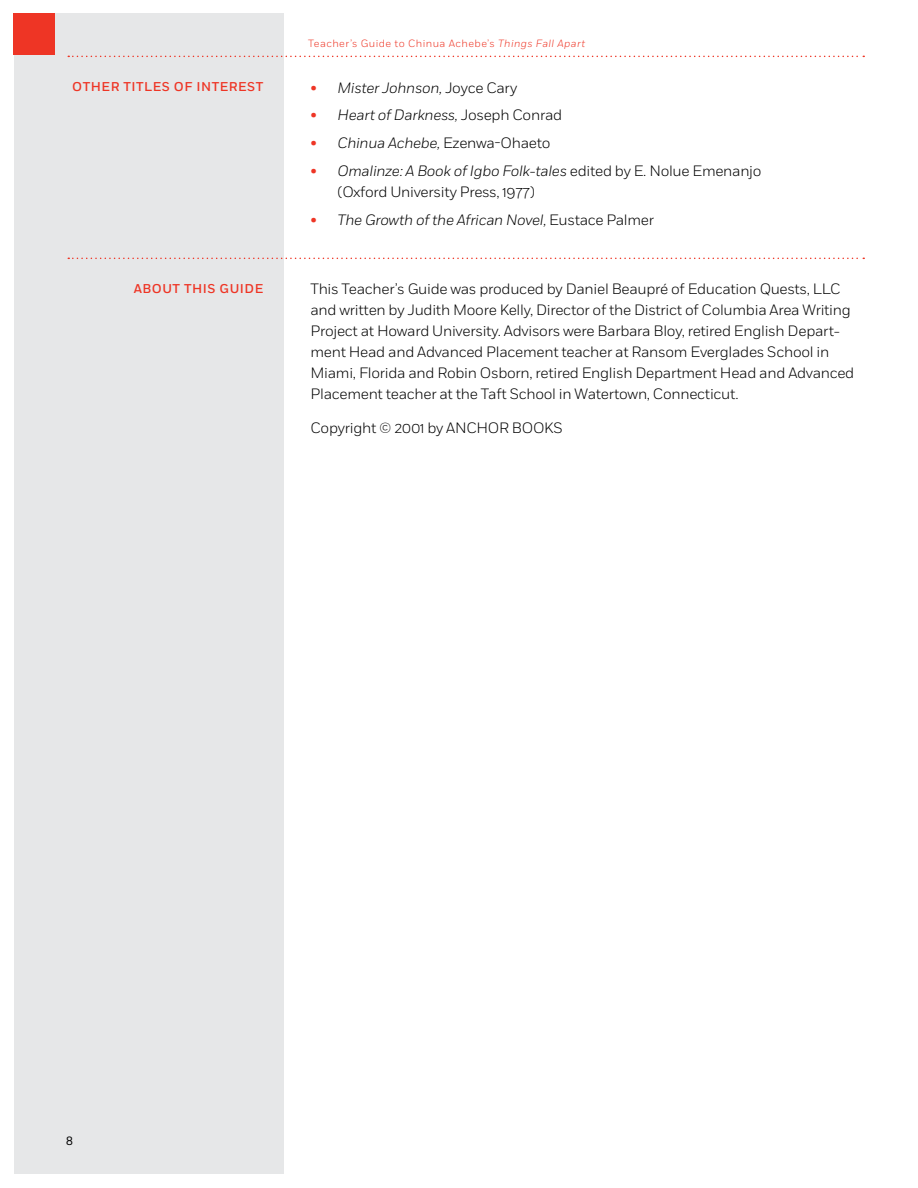
<style>
.page{position:relative;width:918px;height:1188px;background:#fff}
.page>*{position:absolute;margin:0;border:0;box-sizing:border-box;transform-origin:0 0}
.t1{font:300 15px/21px "Fort";letter-spacing:-.02em;color:#000}
.t2{font:italic 300 15px "Fort";letter-spacing:-.02em;color:#000}
.t3{font:500 12.75px "Fort";letter-spacing:.04em;color:#ee3525}
.t4{font:12px "Fort";color:#000}
.t5{font:300 10.5px "Fort";letter-spacing:.04em;color:#ee3525}
.s1{font-style:italic}
.s2{font-weight:400;font-style:normal;color:#ee3525}
.s3{font-style:normal}
.s4{font-weight:400;color:#ee3525}
</style>
<div class="page">
<div style="left:14px;top:14px;width:270px;height:1160px;background:#e6e7e8"></div>
<div style="left:14px;top:14px;width:41px;height:41px;background:#ee3525"></div>
<svg style="left:68px;top:56px;width:796px;height:1px"></svg>
<svg style="left:68px;top:258px;width:796px;height:1px"></svg>
<p class="t3" style="left:72px;top:79px;width:192px">OTHER TITLES OF INTEREST</p>
<p class="t3" style="left:134px;top:281px;width:131px">ABOUT THIS GUIDE</p>
<p class="t5" style="left:308px;top:37px;width:278px">Teacher’s Guide to Chinua Achebe’s <span class="s1">Things Fall Apart</span></p>
<p class="t2" style="left:310px;top:78px;width:208px"><span class="s2">•</span> Mister Johnson, <span class="s3">Joyce Cary</span></p>
<p class="t2" style="left:310px;top:106px;width:253px"><span class="s2">•</span> Heart of Darkness, <span class="s3">Joseph Conrad</span></p>
<p class="t2" style="left:310px;top:134px;width:241px"><span class="s2">•</span> Chinua Achebe, <span class="s3">Ezenwa-Ohaeto</span></p>
<p class="t1" style="left:338px;top:160px;width:426px;text-indent:-27px"><span class="s4">•</span> <span class="s1">Omalinze: A Book of Igbo Folk-tales</span> edited by E. Nolue Emenanjo (Oxford University Press, 1977)</p>
<p class="t2" style="left:311px;top:210px;width:345px"><span class="s2">•</span> The Growth of the African Novel, <span class="s3">Eustace Palmer</span></p>
<p class="t1" style="left:311px;top:278px;width:545px">This Teacher’s Guide was produced by Daniel Beaupré of Education Quests, LLC and written by Judith Moore Kelly, Director of the District of Columbia Area Writing Project at Howard University. Advisors were Barbara Bloy, retired English Depart&shy;ment Head and Advanced Placement teacher at Ransom Everglades School in Miami, Florida and Robin Osborn, retired English Department Head and Advanced Placement teacher at the Taft School in Watertown, Connecticut.</p>
<p class="t1" style="left:311px;top:417px;width:254px">Copyright © 2001 by ANCHOR BOOKS</p>
<p class="t4" style="left:66px;top:1134px;width:9px">8</p>
</div>
